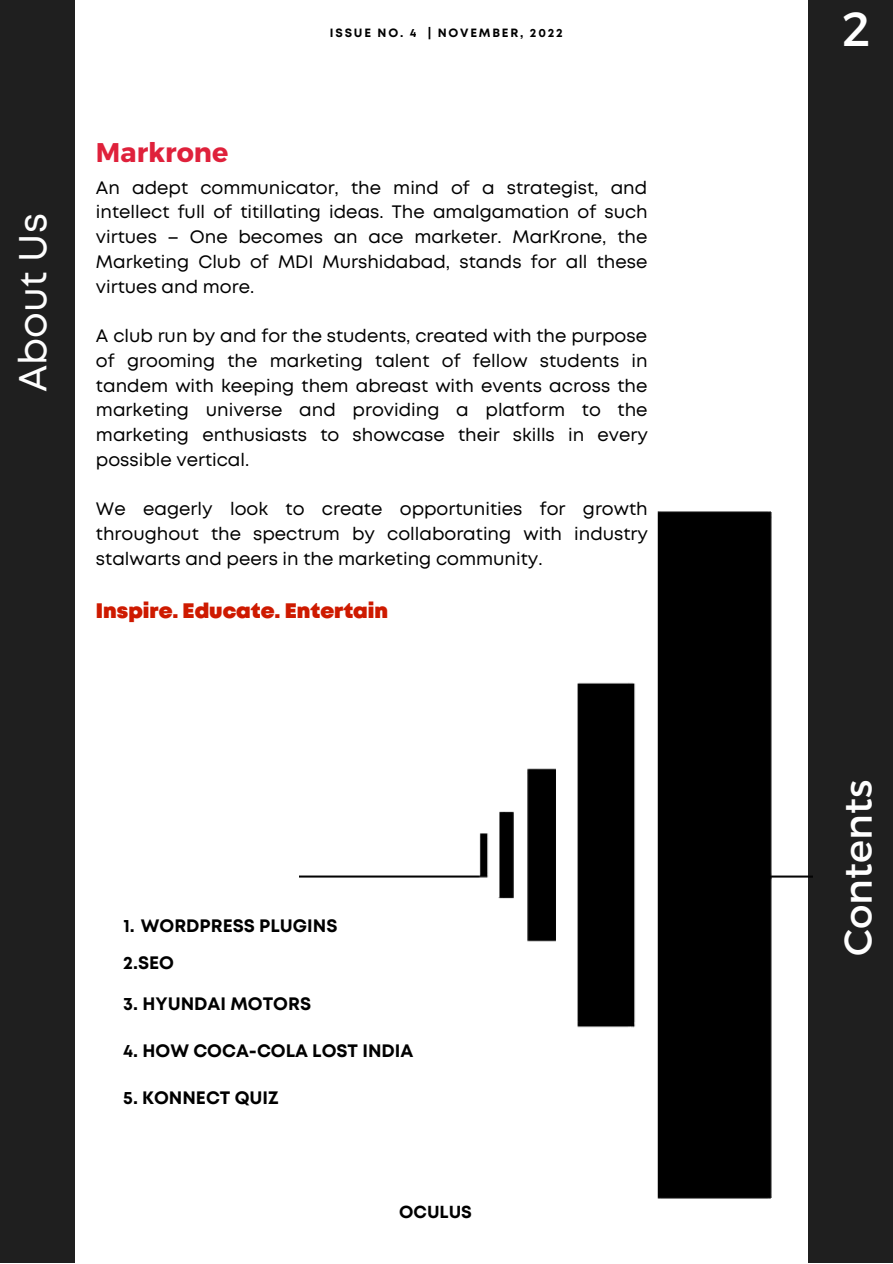
<style>
.page{position:relative;width:893px;height:1264px;background:#fff}
.page>*{position:absolute;margin:0;border:0;box-sizing:border-box;transform-origin:0 0}
.t1{font:48px "Montserrat";color:#fff}
.t2{font:39px "Montserrat";color:#fff}
.t3{font:39px "Mont";color:#fefefe}
.t4{font:700 27px "Montserrat";color:#df213b}
.t5{font:900 21px "Mont";color:#ce1a00}
.t6{font:18px/24.8px "Mont";color:#000;text-align:justify}
.t7{font:700 18px/37.5px "Mont";color:#000}
.t8{font:700 17.4px "Mont";color:#000}
.t9{font:700 12px "Mont";letter-spacing:.15em;color:#000}
</style>
<div class="page">
<div style="left:807px;top:0;width:85px;height:1262px;background:#1f1f1f"></div>
<div style="left:0;top:0;width:75px;height:1262px;background:#1f1f1f"></div>
<img style="left:299px;top:470px;width:513px;height:769px">
<h2 class="t3" style="left:18px;top:392px;width:180px;rotate:-90deg">About Us</h2>
<h3 class="t4" style="left:96px;top:135px;width:134px">Markrone</h3>
<p class="t9" style="left:330px;top:28px;width:234px">ISSUE NO. 4 | NOVEMBER, 2022</p>
<p class="t6" style="left:96px;top:176px;width:553px">An adept communicator, the mind of a strategist, and intellect full of titillating ideas. The amalgamation of such virtues – One becomes an ace marketer. MarKrone, the Marketing Club of MDI Murshidabad, stands for all these virtues and more.</p>
<p class="t6" style="left:96px;top:325px;width:553px">A club run by and for the students, created with the purpose of grooming the marketing talent of fellow students in tandem with keeping them abreast with events across the marketing universe and providing a platform to the marketing enthusiasts to showcase their skills in every possible vertical.</p>
<p class="t6" style="left:96px;top:498px;width:553px">We eagerly look to create opportunities for growth throughout the spectrum by collaborating with industry stalwarts and peers in the marketing community.</p>
<p class="t5" style="left:96px;top:602px;width:293px">Inspire. Educate. Entertain</p>
<p class="t7" style="left:123px;top:907px;width:216px">1. WORDPRESS PLUGINS<br>2.SEO</p>
<p class="t7" style="left:123px;top:986px;width:189px">3. HYUNDAI MOTORS</p>
<p class="t7" style="left:123px;top:1032px;width:292px">4. HOW COCA-COLA LOST INDIA</p>
<p class="t7" style="left:123px;top:1079px;width:157px">5. KONNECT QUIZ</p>
<p class="t8" style="left:399px;top:1205px;width:74px">OCULUS</p>
<h1 class="t1" style="left:842px;top:-2px;width:30px">2</h1>
<h2 class="t2" style="left:832px;top:956px;width:178px;rotate:-90deg">Contents</h2>
</div>
